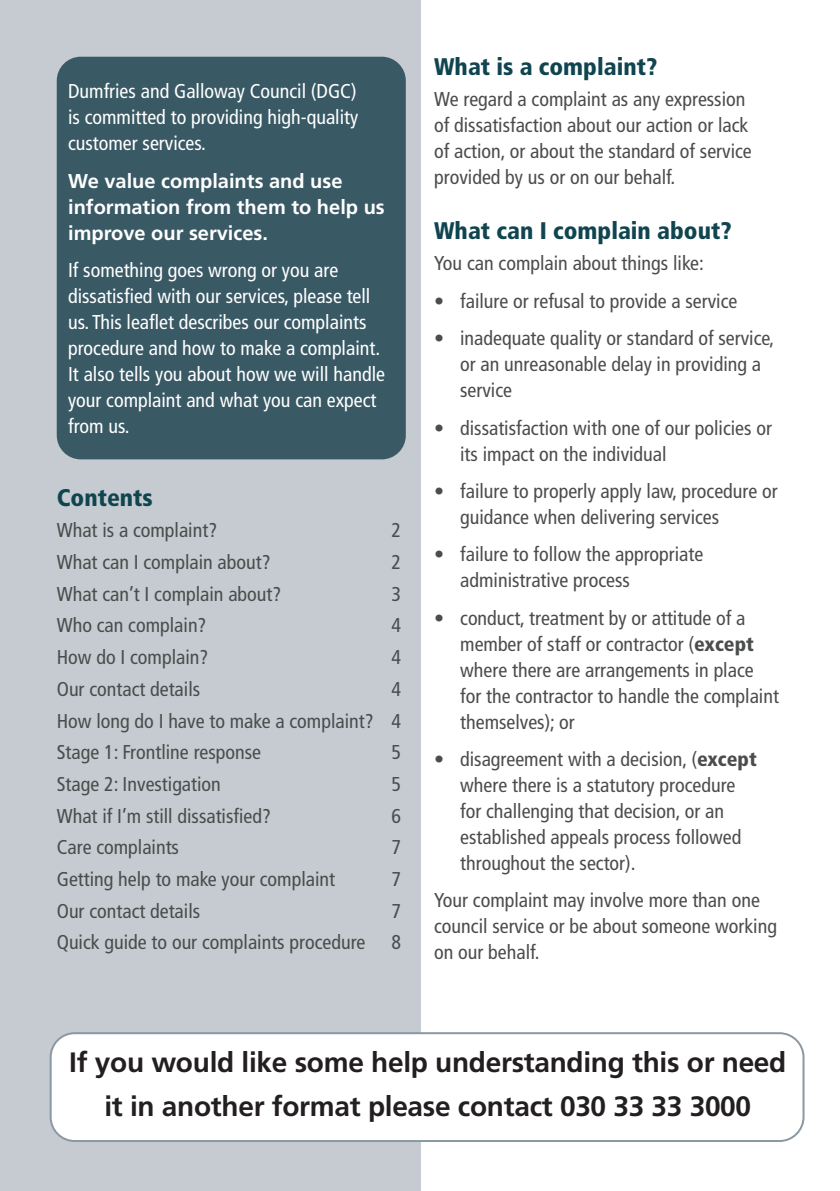
<style>
.page{position:relative;width:840px;height:1191px;background:#fff}
.page>*{position:absolute;margin:0;border:0;box-sizing:border-box;transform-origin:0 0}
.t1{font:700 28px/44px "Frutiger";letter-spacing:-.01em;color:#231f20;text-align:center}
.Heading{font:900 condensed 24px "Frutiger";color:#104550}
.Body_Text{font:condensed 20px/26px "Frutiger";color:#4b4c4d}
.Body_Text-2{font:condensed 20px/26px "Frutiger";color:#fff;text-align:justify}
.Body_Text-3{font:700 20px/26px "Frutiger";color:#fff}
.s1{font-weight:900}
</style>
<div class="page">
<div style="left:0;top:0;width:420px;height:1191px;background:#c5cbd0"></div>
<div style="left:57px;top:57px;width:348px;height:402px;background:#395965;border-radius:24px"></div>
<div style="left:51px;top:1033px;width:752px;height:108px;background:#fff;border-radius:24px"></div>
<div style="left:50px;top:1032px;width:754px;height:110px;border:2px solid #8b99a2;border-radius:24px"></div>
<p class="Body_Text-2" style="left:68px;top:78px;width:291px">Dumfries and Galloway Council (DGC) is committed to providing high-quality customer services.</p>
<p class="Body_Text-3" style="left:68px;top:167px;width:318px">We value complaints and use information from them to help us improve our services.</p>
<p class="Body_Text-2" style="left:68px;top:257px;width:318px;text-align:left">If something goes wrong or you are dissatisfied with our services, please tell us. This leaflet describes our complaints procedure and how to make a complaint.<br>It also tells you about how we will handle your complaint and what you can expect from us.</p>
<p class="Heading" style="left:57px;top:483px;width:98px">Contents</p>
<p class="Body_Text" style="left:57px;top:517px;width:162px">What is a complaint?</p>
<p class="Body_Text" style="left:391px;top:517px;width:11px">2</p>
<p class="Body_Text" style="left:57px;top:549px;width:215px">What can I complain about?</p>
<p class="Body_Text" style="left:391px;top:549px;width:11px">2</p>
<p class="Body_Text" style="left:57px;top:581px;width:226px">What can’t I complain about?</p>
<p class="Body_Text" style="left:391px;top:581px;width:11px">3</p>
<p class="Body_Text" style="left:57px;top:612px;width:151px">Who can complain?</p>
<p class="Body_Text" style="left:391px;top:612px;width:11px">4</p>
<p class="Body_Text" style="left:57px;top:644px;width:153px">How do I complain?</p>
<p class="Body_Text" style="left:391px;top:644px;width:11px">4</p>
<p class="Body_Text" style="left:57px;top:676px;width:145px">Our contact details</p>
<p class="Body_Text" style="left:391px;top:676px;width:11px">4</p>
<p class="Body_Text" style="left:57px;top:707px;width:345px">How long do I have to make a complaint? 4</p>
<p class="Body_Text" style="left:57px;top:739px;width:206px">Stage 1: Frontline response</p>
<p class="Body_Text" style="left:391px;top:739px;width:11px">5</p>
<p class="Body_Text" style="left:57px;top:771px;width:165px">Stage 2: Investigation</p>
<p class="Body_Text" style="left:391px;top:771px;width:11px">5</p>
<p class="Body_Text" style="left:57px;top:802px;width:215px">What if I’m still dissatisfied?</p>
<p class="Body_Text" style="left:391px;top:802px;width:11px">6</p>
<p class="Body_Text" style="left:57px;top:834px;width:124px">Care complaints</p>
<p class="Body_Text" style="left:391px;top:834px;width:11px">7</p>
<p class="Body_Text" style="left:57px;top:866px;width:280px">Getting help to make your complaint</p>
<p class="Body_Text" style="left:391px;top:866px;width:11px">7</p>
<p class="Body_Text" style="left:57px;top:897px;width:145px">Our contact details</p>
<p class="Body_Text" style="left:391px;top:897px;width:11px">7</p>
<p class="Body_Text" style="left:57px;top:929px;width:310px">Quick guide to our complaints procedure</p>
<p class="Body_Text" style="left:391px;top:929px;width:11px">8</p>
<p class="Heading" style="left:434px;top:52px;width:224px">What is a complaint?</p>
<p class="Body_Text" style="left:434px;top:87px;width:319px">We regard a complaint as any expression of dissatisfaction about our action or lack of action, or about the standard of service provided by us or on our behalf.</p>
<p class="Heading" style="left:434px;top:216px;width:298px">What can I complain about?</p>
<p class="Body_Text" style="left:434px;top:251px;width:271px">You can complain about things like:</p>
<p class="Body_Text" style="left:434px;top:288px;width:304px">• failure or refusal to provide a service</p>
<p class="Body_Text" style="left:460px;top:325px;width:315px;text-indent:-26px">• inadequate quality or standard of service, or an unreasonable delay in providing a service</p>
<p class="Body_Text" style="left:460px;top:415px;width:313px;text-indent:-26px">• dissatisfaction with one of our policies or its impact on the individual</p>
<p class="Body_Text" style="left:460px;top:478px;width:319px;text-indent:-26px">• failure to properly apply law, procedure or guidance when delivering services</p>
<p class="Body_Text" style="left:460px;top:541px;width:244px;text-indent:-26px">• failure to follow the appropriate administrative process</p>
<p class="Body_Text" style="left:460px;top:605px;width:320px;text-indent:-26px">• conduct, treatment by or attitude of a member of staff or contractor (<span class="s1">except </span>where there are arrangements in place for the contractor to handle the complaint themselves); or</p>
<p class="Body_Text" style="left:460px;top:746px;width:298px;text-indent:-26px">• disagreement with a decision, (<span class="s1">except </span>where there is a statutory procedure for challenging that decision, or an established appeals process followed throughout the sector).</p>
<p class="Body_Text" style="left:434px;top:887px;width:344px">Your complaint may involve more than one council service or be about someone working on our behalf.</p>
<p class="t1" style="left:69px;top:1040px;width:718px">If you would like some help understanding this or need it in another format please contact 030 33 33 3000</p>
</div>
